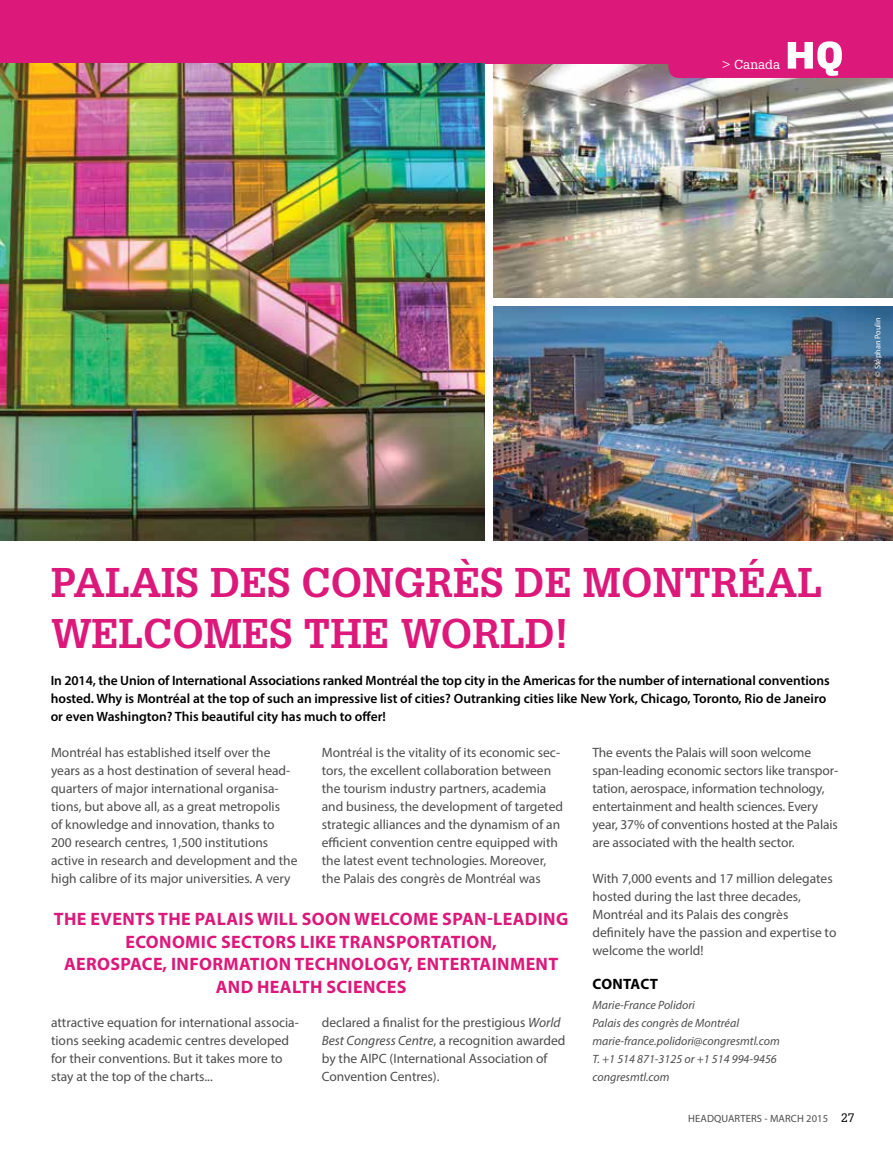
<style>
.page{position:relative;width:893px;height:1149px;background:#fff}
.page>*{position:absolute;margin:0;border:0;box-sizing:border-box;transform-origin:0 0}
.t1{font:700 40.5px/51px "Glypha LT";color:#dc197a}
.t2{font:700 18px/22.5px "Myriad Pro";letter-spacing:.02em;color:#dc197a;text-align:center}
.t3{font:700 15px "Myriad Pro";letter-spacing:.005em;color:#000}
.t4{font:13.5px/18px "Myriad Pro";color:#4d4d4f}
.t5{font:600 13.5px/18px "Myriad Pro";letter-spacing:-.005em;color:#000}
.t6{font:12.75px "Glypha LT";color:#fff}
.t7{font:italic 12px/18px "Myriad Pro";color:#4d4d4f}
.t8{font:10.5px "Myriad Pro";letter-spacing:.01em;color:#4d4d4f}
.t9{font:8.25px "Myriad Pro";color:#fff}
.s1{font-style:italic}
.s2{font-family:"Glypha LT";font-size:12px;color:#000}
</style>
<div class="page">
<img style="left:493px;top:64px;width:400px;height:234px">
<div style="left:0;top:0;width:893px;height:64px;background:#dc197a"></div>
<svg style="left:668px;top:41px;width:225px;height:37px"></svg>
<img style="left:493px;top:306px;width:400px;height:234px">
<img style="left:0;top:64px;width:485px;height:476px">
<p class="t6" style="left:722px;top:56px;width:60px">&gt; Canada</p>
<p class="t9" style="left:873px;top:376px;width:61px;rotate:-90deg">© Stéphan Poulin</p>
<h1 class="t1" style="left:51px;top:556px;width:773px">PALAIS DES CONGRÈS DE MONTRÉAL<br>WELCOMES THE WORLD!</h1>
<p class="t5" style="left:51px;top:670px;width:781px">In 2014, the Union of International Associations ranked Montréal the top city in the Americas for the number of international conventions hosted. Why is Montréal at the top of such an impressive list of cities? Outranking cities like New York, Chicago, Toronto, Rio de Janeiro or even Washington? This beautiful city has much to offer!</p>
<p class="t4" style="left:51px;top:742px;width:248px">Montréal has established itself over the years as a host destination of several head&shy;quarters of major international organisa&shy;tions, but above all, as a great metropolis<br>of knowledge and innovation, thanks to 200 research centres, 1,500 institutions active in research and development and the high calibre of its major universities. A very</p>
<p class="t4" style="left:322px;top:742px;width:243px">Montréal is the vitality of its economic sec&shy;tors, the excellent collaboration between the tourism industry partners, academia and business, the development of targeted strategic alliances and the dynamism of an efficient convention centre equipped with the latest event technologies. Moreover, the Palais des congrès de Montréal was</p>
<h2 class="t2" style="left:54px;top:907px;width:516px">THE EVENTS THE PALAIS WILL SOON WELCOME SPAN-LEADING ECONOMIC SECTORS LIKE TRANSPORTATION,<br>AEROSPACE, INFORMATION TECHNOLOGY, ENTERTAINMENT AND HEALTH SCIENCES</h2>
<p class="t4" style="left:51px;top:1012px;width:249px">attractive equation for international associa&shy;tions seeking academic centres developed for their conventions. But it takes more to stay at the top of the charts...</p>
<p class="t4" style="left:322px;top:1012px;width:245px">declared a finalist for the prestigious <span class="s1">World Best Congress Centre</span>, a recognition awarded by the AIPC (International Association of Convention Centres).</p>
<p class="t4" style="left:592px;top:742px;width:247px">The events the Palais will soon welcome span-leading economic sectors like transpor&shy;tation, aerospace, information technology, entertainment and health sciences. Every year, 37% of conventions hosted at the Palais are associated with the health sector.</p>
<p class="t4" style="left:592px;top:868px;width:245px">With 7,000 events and 17 million delegates hosted during the last three decades, Montréal and its Palais des congrès definitely have the passion and expertise to welcome the world!</p>
<p class="t3" style="left:593px;top:974px;width:67px">CONTACT</p>
<p class="t7" style="left:592px;top:995px;width:189px">Marie-France Polidori<br>Palais des congrès de Montréal marie-france.polidori@congresmtl.com<br>T. +1 514 871-3125 or +1 514 994-9456 congresmtl.com</p>
<p class="t8" style="left:688px;top:1111px;width:168px">HEADQUARTERS - MARCH 2015 <span class="s2">27</span></p>
</div>
